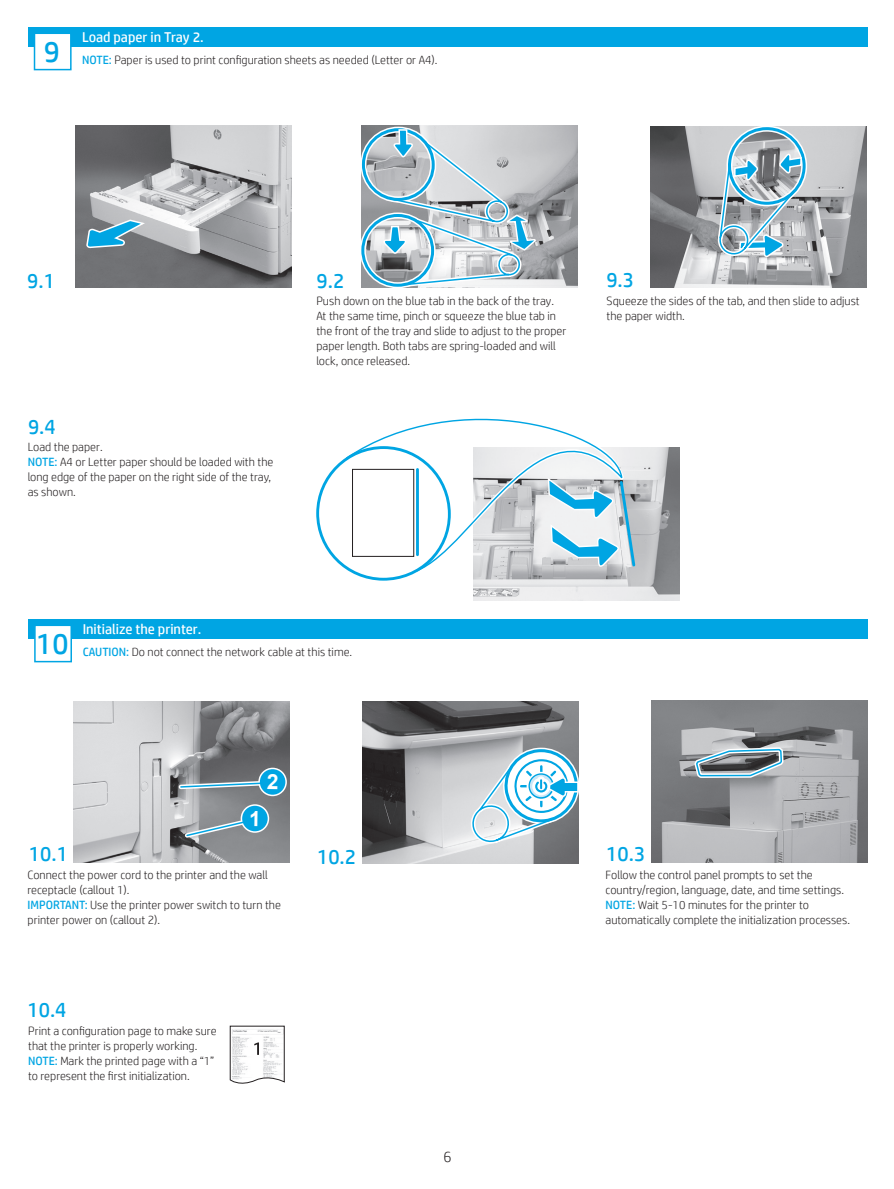
<style>
.page{position:relative;width:894px;height:1189px;background:#fff}
.page>*{position:absolute;margin:0;border:0;box-sizing:border-box;transform-origin:0 0}
.t1{font:30px "HP Simplified";color:#00a5e3}
.t2{font:21px "HP Simplified";color:#00a5e3}
.t3{font:300 15px "HP Simplified";color:#231f20}
.t4{font:14.25px "HP Simplified";color:#fff}
.t5{font:300 12px/15px "HP Simplified";color:#231f20}
.s1{font-weight:400;color:#00a5e3}
</style>
<div class="page">
<img style="left:650px;top:126px;width:216px;height:162px">
<img style="left:729px;top:129px;width:75px;height:74px">
<div style="left:726px;top:126px;width:81px;height:80px;border:6px solid #fff;border-radius:50%"></div>
<div style="left:727px;top:127px;width:78px;height:78px;border:3px solid #00a5e3;border-radius:50%"></div>
<svg style="left:715px;top:153px;width:87px;height:108px;background:#9fb7c1"></svg>
<img style="left:362px;top:701px;width:216px;height:162px">
<svg style="left:468px;top:744px;width:110px;height:104px"></svg>
<img style="left:473px;top:447px;width:206px;height:153px">
<svg style="left:352px;top:447px;width:278px;height:130px"></svg>
<svg style="left:344px;top:418px;width:279px;height:155px"></svg>
<svg style="left:414px;top:466px;width:223px;height:103px"></svg>
<img style="left:75px;top:125px;width:216px;height:162px">
<svg style="left:86px;top:219px;width:61px;height:28px;background:#66a3bb"></svg>
<img style="left:361px;top:126px;width:216px;height:161px">
<img style="left:363px;top:130px;width:20px;height:69px">
<img style="left:362px;top:216px;width:21px;height:69px">
<div style="left:360px;top:126px;width:76px;height:76px;border:6px solid #fff;border-radius:50%"></div>
<div style="left:360px;top:212px;width:75px;height:76px;border:6px solid #fff;border-radius:50%"></div>
<svg style="left:383px;top:128px;width:152px;height:160px;background:#b8c9d0"></svg>
<img style="left:73px;top:701px;width:216px;height:161px">
<div style="left:241px;top:804px;width:27px;height:28px;background:#00a5e3;border-radius:50%"></div>
<div style="left:240px;top:804px;width:29px;height:28px;border:2px solid #fff;border-radius:50%"></div>
<svg style="left:259px;top:768px;width:27px;height:27px"></svg>
<div style="left:258px;top:767px;width:29px;height:29px;border:2px solid #fff;border-radius:50%"></div>
<img style="left:651px;top:700px;width:216px;height:162px">
<svg style="left:691px;top:700px;width:94px;height:81px;background:#8c9398"></svg>
<div style="left:28px;top:619px;width:839px;height:19px;background:#00a5e3"></div>
<div style="left:34px;top:624px;width:38px;height:38px;background:#fff;border:2px solid #00a5e3"></div>
<div style="left:28px;top:27px;width:839px;height:20px;background:#00a5e3"></div>
<div style="left:34px;top:33px;width:38px;height:37px;background:#fff;border:2px solid #00a5e3"></div>
<svg style="left:230px;top:1025px;width:54px;height:58px"></svg>
<svg style="left:182px;top:810px;width:75px;height:30px"></svg>
<svg style="left:176px;top:773px;width:101px;height:18px;background:#7095a5"></svg>
<h1 class="t1" style="left:44px;top:31px;width:18px">9</h1>
<p class="t4" style="left:82px;top:28px;width:123px">Load paper in Tray 2.</p>
<p class="t5" style="left:82px;top:52px;width:357px"><span class="s1">NOTE:</span> Paper is used to print configuration sheets as needed (Letter or A4).</p>
<h2 class="t2" style="left:27px;top:266px;width:29px">9.1</h2>
<h2 class="t2" style="left:28px;top:413px;width:29px">9.4</h2>
<h2 class="t2" style="left:316px;top:267px;width:29px">9.2</h2>
<h2 class="t2" style="left:606px;top:266px;width:29px">9.3</h2>
<p class="t5" style="left:316px;top:293px;width:251px">Push down on the blue tab in the back of the tray.<br>At the same time, pinch or squeeze the blue tab in the front of the tray and slide to adjust to the proper paper length. Both tabs are spring-loaded and will lock, once released.</p>
<p class="t5" style="left:606px;top:293px;width:254px">Squeeze the sides of the tab, and then slide to adjust the paper width.</p>
<p class="t5" style="left:28px;top:439px;width:247px">Load the paper.<br><span class="s1">NOTE:</span> A4 or Letter paper should be loaded with the long edge of the paper on the right side of the tray, as shown.</p>
<h1 class="t1" style="left:36px;top:623px;width:34px">10</h1>
<p class="t4" style="left:83px;top:620px;width:120px">Initialize the printer.</p>
<p class="t5" style="left:83px;top:644px;width:271px"><span class="s1">CAUTION:</span> Do not connect the network cable at this time.</p>
<h2 class="t2" style="left:29px;top:840px;width:41px">10.1</h2>
<h2 class="t2" style="left:317px;top:843px;width:41px">10.2</h2>
<h2 class="t2" style="left:606px;top:840px;width:41px">10.3</h2>
<p class="t5" style="left:28px;top:867px;width:255px">Connect the power cord to the printer and the wall receptacle (callout 1).<br><span class="s1">IMPORTANT:</span> Use the printer power switch to turn the printer power on (callout 2).</p>
<p class="t5" style="left:605px;top:867px;width:246px">Follow the control panel prompts to set the country/region, language, date, and time settings.<br><span class="s1">NOTE:</span> Wait 5-10 minutes for the printer to automatically complete the initialization processes.</p>
<h2 class="t2" style="left:28px;top:996px;width:41px">10.4</h2>
<p class="t5" style="left:28px;top:1023px;width:190px">Print a configuration page to make sure that the printer is properly working.<br><span class="s1">NOTE:</span> Mark the printed page with a “1” to represent the first initialization.</p>
<p class="t3" style="left:443px;top:1146px;width:10px">6</p>
</div>
